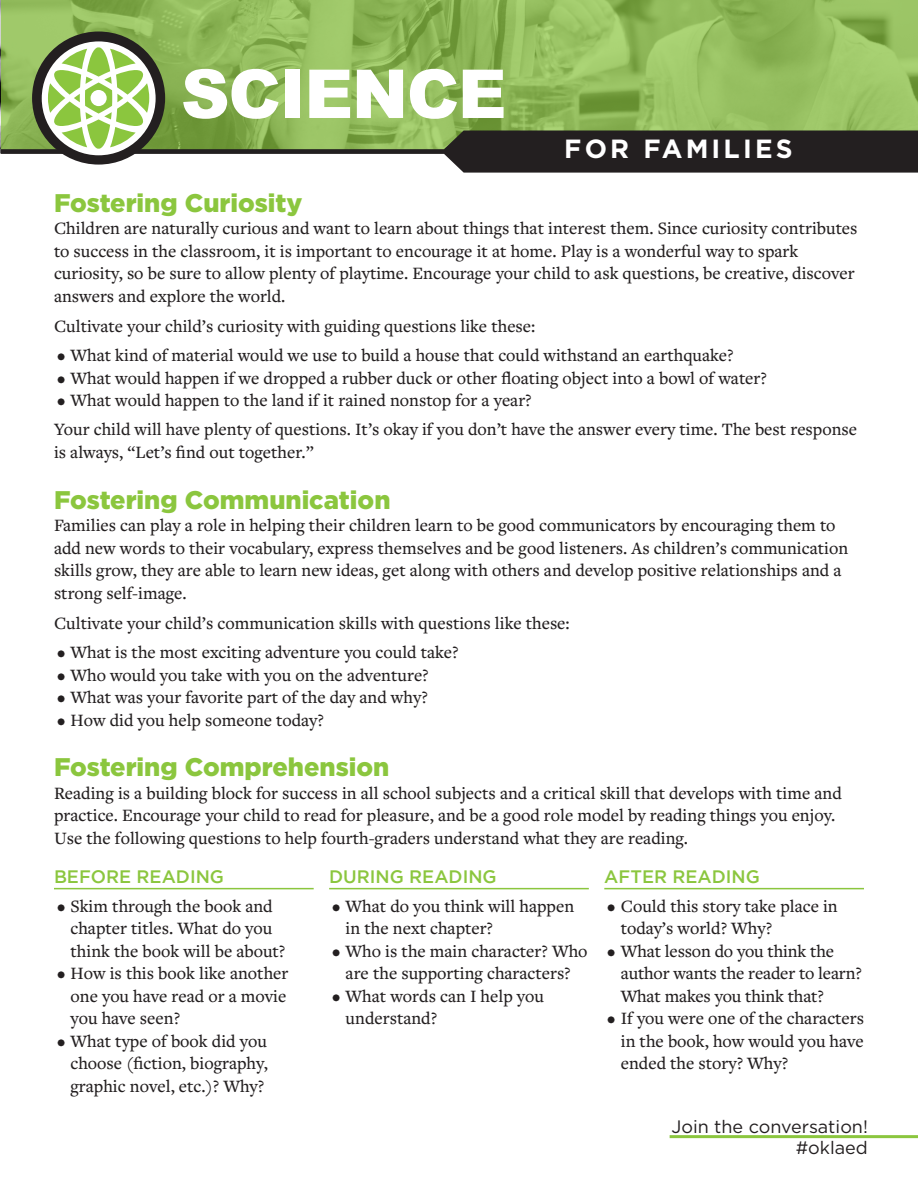
<style>
.page{position:relative;width:918px;height:1188px;background:#fff}
.page>*{position:absolute;margin:0;border:0;box-sizing:border-box;transform-origin:0 0}
.t1{font:900 67.5px "Arial";letter-spacing:-.02em;color:#fff}
.t2{font:700 26.25px "Gotham";letter-spacing:.12em;color:#fff}
.t3{font:900 25.5px "Gotham";color:#8bc63e}
.t4{font:500 18px/22.5px "Freight Text Pro";color:#231f20}
.t5{font:500 18px "Gotham";color:#8bc63e}
.t6{font:18px/21.6px "Gotham";color:#231f20;text-align:right}
</style>
<div class="page">
<svg style="left:1px;top:0;width:917px;height:47px;background:#91ba5b"></svg>
<svg style="left:32px;top:32px;width:133px;height:133px"></svg>
<svg style="left:1px;top:47px;width:917px;height:126px;background:#86a160"></svg>
<div style="left:91px;top:90px;width:16px;height:16px;background:#fff;border-radius:50%"></div>
<hr style="left:670px;top:1135px;width:248px;height:3px;background:#8bc63e">
<hr style="left:54px;top:888px;width:260px;height:1px;background:#8bc63e">
<hr style="left:329px;top:888px;width:260px;height:1px;background:#8bc63e">
<hr style="left:604px;top:888px;width:260px;height:1px;background:#8bc63e">
<h1 class="t1" style="left:181px;top:44px;width:327px">SCIENCE</h1>
<h2 class="t2" style="left:564px;top:134px;width:230px">FOR FAMILIES</h2>
<h3 class="t3" style="left:54px;top:188px;width:250px">Fostering Curiosity</h3>
<p class="t4" style="left:54px;top:217px;width:805px">Children are naturally curious and want to learn about things that interest them. Since curiosity contributes to success in the classroom, it is important to encourage it at home. Play is a wonderful way to spark curiosity, so be sure to allow plenty of playtime. Encourage your child to ask questions, be creative, discover answers and explore the world.</p>
<p class="t4" style="left:54px;top:314px;width:483px">Cultivate your child’s curiosity with guiding questions like these:</p>
<p class="t4" style="left:57px;top:344px;width:678px">• What kind of material would we use to build a house that could withstand an earthquake?</p>
<p class="t4" style="left:57px;top:366px;width:712px">• What would happen if we dropped a rubber duck or other floating object into a bowl of water?</p>
<p class="t4" style="left:54px;top:385px;width:805px;line-height:29.2px">• What would happen to the land if it rained nonstop for a year?<br>Your child will have plenty of questions. It’s okay if you don’t have the answer every time. The best response</p>
<p class="t4" style="left:54px;top:440px;width:261px">is always, “Let’s find out together.”</p>
<h3 class="t3" style="left:54px;top:485px;width:338px">Fostering Communication</h3>
<p class="t4" style="left:54px;top:514px;width:796px">Families can play a role in helping their children learn to be good communicators by encouraging them to add new words to their vocabulary, express themselves and be good listeners. As children’s communication skills grow, they are able to learn new ideas, get along with others and develop positive relationships and a strong self-image.</p>
<p class="t4" style="left:54px;top:611px;width:517px">Cultivate your child’s communication skills with questions like these:</p>
<p class="t4" style="left:57px;top:640px;width:403px">• What is the most exciting adventure you could take?</p>
<p class="t4" style="left:57px;top:663px;width:373px">• Who would you take with you on the adventure?</p>
<p class="t4" style="left:57px;top:685px;width:372px">• What was your favorite part of the day and why?</p>
<p class="t4" style="left:57px;top:708px;width:268px">• How did you help someone today?</p>
<h3 class="t3" style="left:54px;top:753px;width:337px">Fostering Comprehension</h3>
<p class="t4" style="left:54px;top:781px;width:789px">Reading is a building block for success in all school subjects and a critical skill that develops with time and practice. Encourage your child to read for pleasure, and be a good role model by reading things you enjoy.<br>Use the following questions to help fourth-graders understand what they are reading.</p>
<p class="t5" style="left:54px;top:869px;width:172px">BEFORE READING</p>
<p class="t4" style="left:70px;top:894px;width:217px;text-indent:-14px">• Skim through the book and chapter titles. What do you think the book will be about?</p>
<p class="t4" style="left:70px;top:962px;width:219px;text-align:justify;text-indent:-14px">• How is this book like another one you have read or a movie you have seen?</p>
<p class="t4" style="left:70px;top:1029px;width:199px;text-align:justify;text-indent:-14px">• What type of book did you choose (fiction, biography, graphic novel, etc.)? Why?</p>
<p class="t5" style="left:329px;top:869px;width:169px">DURING READING</p>
<p class="t4" style="left:346px;top:894px;width:230px;text-indent:-14px">• What do you think will happen in the next chapter?</p>
<p class="t4" style="left:332px;top:939px;width:257px;text-align:center">• Who is the main character? Who are the supporting characters?</p>
<p class="t4" style="left:346px;top:984px;width:200px;text-indent:-14px">• What words can I help you understand?</p>
<p class="t5" style="left:604px;top:869px;width:157px">AFTER READING</p>
<p class="t4" style="left:621px;top:894px;width:219px;text-indent:-14px">• Could this story take place in today’s world? Why?</p>
<p class="t4" style="left:621px;top:939px;width:243px;text-indent:-14px">• What lesson do you think the author wants the reader to learn?<br>What makes you think that?</p>
<p class="t4" style="left:621px;top:1007px;width:245px;text-align:justify;text-indent:-14px">• If you were one of the characters in the book, how would you have ended the story? Why?</p>
<p class="t6" style="left:671px;top:1115px;width:198px">Join the conversation! #oklaed</p>
</div>
